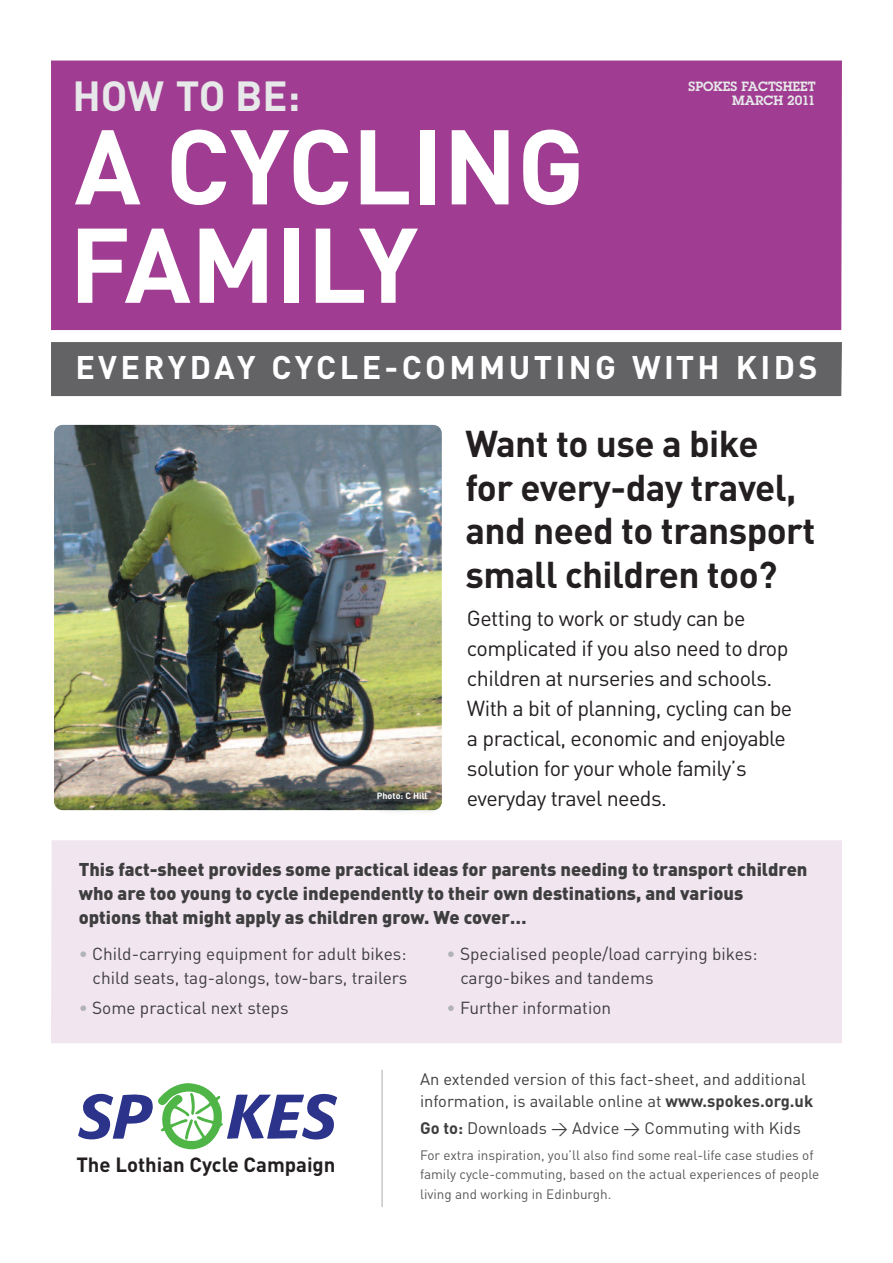
<style>
.page{position:relative;width:893px;height:1263px;background:#fff}
.page>*{position:absolute;margin:0;border:0;box-sizing:border-box;transform-origin:0 0}
.t1{font:700 104.25px/98.4px "DIN";color:#fff}
.t2{font:700 41.55px "DIN";letter-spacing:-.005em;color:#e7e8e9}
.t3{font:700 36.9px/43.5px "DIN";letter-spacing:-.015em;color:#231f20}
.t4{font:700 32.4px "DIN";letter-spacing:.105em;color:#fff}
.t5{font:21.45px/30px "DIN";letter-spacing:-.025em;color:#231f20}
.t6{font:700 20.4px "DIN";color:#231f20}
.t7{font:900 18.3px/24px "DIN";color:#3e3e3f}
.t8{font:17.25px/24px "DIN";color:#3e3e3f;text-align:right}
.t9{font:16.5px/21.5px "DIN";color:#3e3e3f}
.t10{font:13.5px/19.5px "DIN";color:#57585a}
.t11{font:600 13.2px/14px "Lubalin Graph LT";color:#e7e8e9;text-align:right}
.t12{font:700 9px "DIN";color:#fff}
.s1{color:#b2b3b7}
.s2{font-weight:700}
</style>
<div class="page">
<div style="left:51px;top:61px;width:791px;height:269px;background:#a03c91"></div>
<div style="left:51px;top:342px;width:791px;height:54px;background:#636366"></div>
<div style="left:51px;top:840px;width:791px;height:203px;background:#f1e5f0"></div>
<img style="left:54px;top:425px;width:388px;height:385px;border-radius:9px">
<svg style="left:78px;top:1083px;width:259px;height:66px"></svg>
<hr style="left:381px;top:1070px;width:2px;height:137px;background:#c7c8ca">
<img style="left:369px;top:810px;width:66px;height:1px">
<img style="left:369px;top:784px;width:73px;height:26px">
<h2 class="t2" style="left:72px;top:73px;width:229px">HOW TO BE:</h2>
<h1 class="t1" style="left:69px;top:119px;width:517px">A CYCLING<br>FAMILY</h1>
<p class="t11" style="left:688px;top:81px;width:129px">SPOKES FACTSHEET<br>MARCH 2011</p>
<h3 class="t4" style="left:75px;top:348px;width:744px">EVERYDAY CYCLE-COMMUTING WITH KIDS</h3>
<p class="t12" style="left:377px;top:791px;width:52px">Photo: C Hill</p>
<h3 class="t3" style="left:465px;top:423px;width:351px">Want to use a bike for every-day travel, and need to transport small children too?</h3>
<p class="t5" style="left:467px;top:603px;width:327px">Getting to work or study can be complicated if you also need to drop children at nurseries and schools.<br>With a bit of planning, cycling can be a practical, economic and enjoyable solution for your whole family’s everyday travel needs.</p>
<p class="t7" style="left:79px;top:858px;width:730px">This fact-sheet provides some practical ideas for parents needing to transport children who are too young to cycle independently to their own destinations, and various options that might apply as children grow. We cover…</p>
<p class="t8" style="left:79px;top:942px;width:330px"><span class="s1">•</span> Child-carrying equipment for adult bikes: child seats, tag-alongs, tow-bars, trailers</p>
<p class="t8" style="left:79px;top:996px;width:211px"><span class="s1">•</span> Some practical next steps</p>
<p class="t8" style="left:460px;top:942px;width:299px;text-align:left;text-indent:-14px"><span class="s1">•</span> Specialised people/load carrying bikes: cargo-bikes and tandems</p>
<p class="t8" style="left:447px;top:996px;width:166px"><span class="s1">•</span> Further information</p>
<p class="t6" style="left:76px;top:1153px;width:261px">The Lothian Cycle Campaign</p>
<p class="t9" style="left:420px;top:1069px;width:395px">An extended version of this fact-sheet, and additional information, is available online at <span class="s2">www.spokes.org.uk</span></p>
<p class="t9" style="left:420px;top:1117px;width:382px"><span class="s2">Go to:</span> Downloads &gt; Advice &gt; Commuting with Kids</p>
<p class="t10" style="left:420px;top:1145px;width:401px">For extra inspiration, you’ll also find some real-life case studies of family cycle-commuting, based on the actual experiences of people living and working in Edinburgh.</p>
</div>
